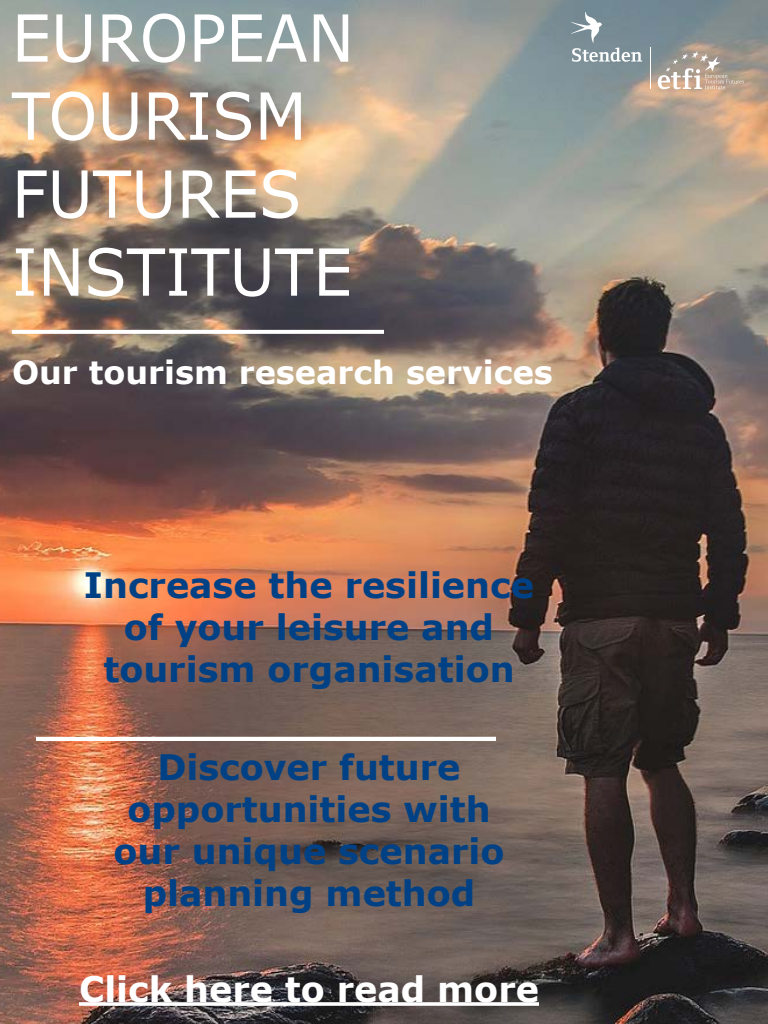
<style>
.page{position:relative;width:768px;height:1024px;background:#fff}
.page>*{position:absolute;margin:0;border:0;box-sizing:border-box;transform-origin:0 0}
.t1{font:65px/78px "Verdana";color:#fff;scale:.96 1}
.t2{font:700 35px/42px "Verdana";color:#004185;text-align:center}
.t3{font:700 35px "Verdana";color:#fff}
.t4{font:700 32px "Verdana";color:#fff}
</style>
<div class="page">
<img style="left:0;top:0;width:768px;height:1024px">
<svg style="left:12px;top:330px;width:372px;height:4px"></svg>
<svg style="left:571px;top:12px;width:71px;height:50px;background:#8e9ea6"></svg>
<hr style="left:650px;top:48px;width:1px;height:41px;background:#fff">
<svg style="left:658px;top:51px;width:86px;height:38px;background:#b6a99d"></svg>
<svg style="left:79px;top:1002px;width:460px;height:4px"></svg>
<hr style="left:36px;top:737px;width:460px;height:4px;background:#fff">
<h1 class="t1" style="left:12px;top:0;width:358px">EUROPEAN<br>TOURISM<br>FUTURES<br>INSTITUTE</h1>
<p class="t4" style="left:12px;top:352px;width:542px">Our tourism research services</p>
<p class="t2" style="left:84px;top:564px;width:451px">Increase the resilience of your leisure and tourism organisation</p>
<p class="t2" style="left:113px;top:746px;width:393px">Discover future opportunities with our unique scenario planning method</p>
<p class="t3" style="left:79px;top:966px;width:462px">Click here to read more</p>
</div>
